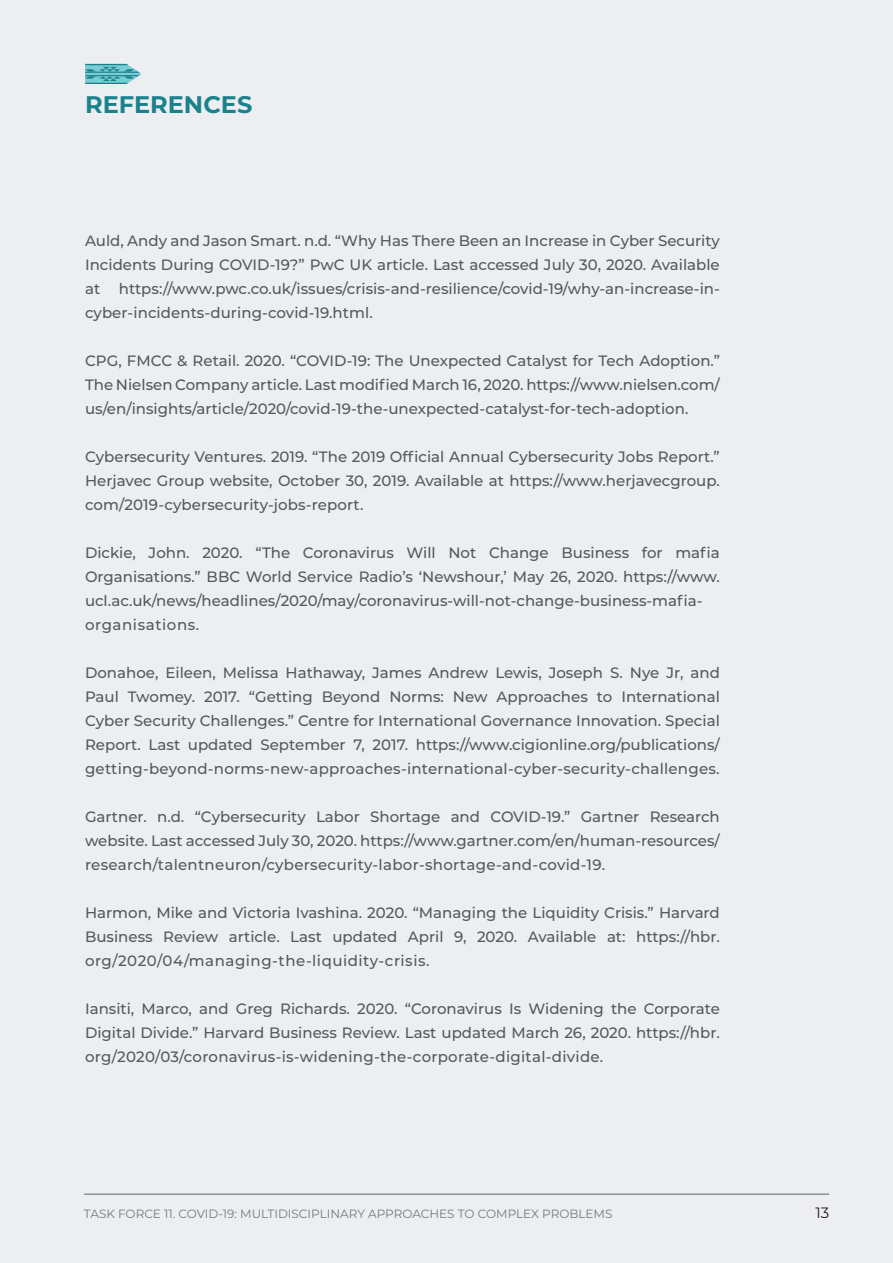
<style>
.page{position:relative;width:893px;height:1263px;background:#eceef1}
.page>*{position:absolute;margin:0;border:0;box-sizing:border-box;transform-origin:0 0}
.t1{font:700 24px "Montserrat";color:#1a828c}
.BULLETS{font:500 15px/24px "Montserrat";letter-spacing:.005em;color:#57585a;text-align:justify}
.t2{font:15px "Montserrat";color:#231f20}
.t3{font:12px "Montserrat";color:#808285}
</style>
<div class="page">
<svg style="left:85px;top:64px;width:57px;height:20px"></svg>
<p class="t1" style="left:85px;top:88px;width:169px">REFERENCES</p>
<p class="BULLETS" style="left:85px;top:228px;width:636px">Auld, Andy and Jason Smart. n.d. “Why Has There Been an Increase in Cyber Security Incidents During COVID-19?” PwC UK article. Last accessed July 30, 2020. Available at https://www.pwc.co.uk/issues/crisis-and-resilience/covid-19/why-an-increase-in&shy;cyber-incidents-during-covid-19.html.</p>
<p class="BULLETS" style="left:85px;top:348px;width:636px">CPG, FMCC &amp; Retail. 2020. “COVID-19: The Unexpected Catalyst for Tech Adoption.” The Nielsen Company article. Last modified March 16, 2020. https://www.nielsen.com/ us/en/insights/article/2020/covid-19-the-unexpected-catalyst-for-tech-adoption.</p>
<p class="BULLETS" style="left:85px;top:444px;width:636px">Cybersecurity Ventures. 2019. “The 2019 Official Annual Cybersecurity Jobs Report.” Herjavec Group website, October 30, 2019. Available at https://www.herjavecgroup. com/2019-cybersecurity-jobs-report.</p>
<p class="BULLETS" style="left:85px;top:540px;width:636px;text-align:left">Dickie, John. 2020. “The Coronavirus Will Not Change Business for mafia Organisations.” BBC World Service Radio’s ‘Newshour,’ May 26, 2020. https://www. ucl.ac.uk/news/headlines/2020/may/coronavirus-will-not-change-business-mafia&shy;organisations.</p>
<p class="BULLETS" style="left:85px;top:660px;width:636px">Donahoe, Eileen, Melissa Hathaway, James Andrew Lewis, Joseph S. Nye Jr, and Paul Twomey. 2017. “Getting Beyond Norms: New Approaches to International Cyber Security Challenges.” Centre for International Governance Innovation. Special Report. Last updated September 7, 2017. https://www.cigionline.org/publications/ getting-beyond-norms-new-approaches-international-cyber-security-challenges.</p>
<p class="BULLETS" style="left:85px;top:804px;width:636px">Gartner. n.d. “Cybersecurity Labor Shortage and COVID-19.” Gartner Research website. Last accessed July 30, 2020. https://www.gartner.com/en/human-resources/ research/talentneuron/cybersecurity-labor-shortage-and-covid-19.</p>
<p class="BULLETS" style="left:85px;top:900px;width:636px">Harmon, Mike and Victoria Ivashina. 2020. “Managing the Liquidity Crisis.” Harvard Business Review article. Last updated April 9, 2020. Available at: https://hbr. org/2020/04/managing-the-liquidity-crisis.</p>
<p class="BULLETS" style="left:85px;top:996px;width:636px">Iansiti, Marco, and Greg Richards. 2020. “Coronavirus Is Widening the Corporate Digital Divide.” Harvard Business Review. Last updated March 26, 2020. https://hbr. org/2020/03/coronavirus-is-widening-the-corporate-digital-divide.</p>
<p class="t3" style="left:84px;top:1205px;width:530px">TASK FORCE 11. COVID-19: MULTIDISCIPLINARY APPROACHES TO COMPLEX PROBLEMS</p>
<p class="t2" style="left:815px;top:1202px;width:15px">13</p>
</div>
